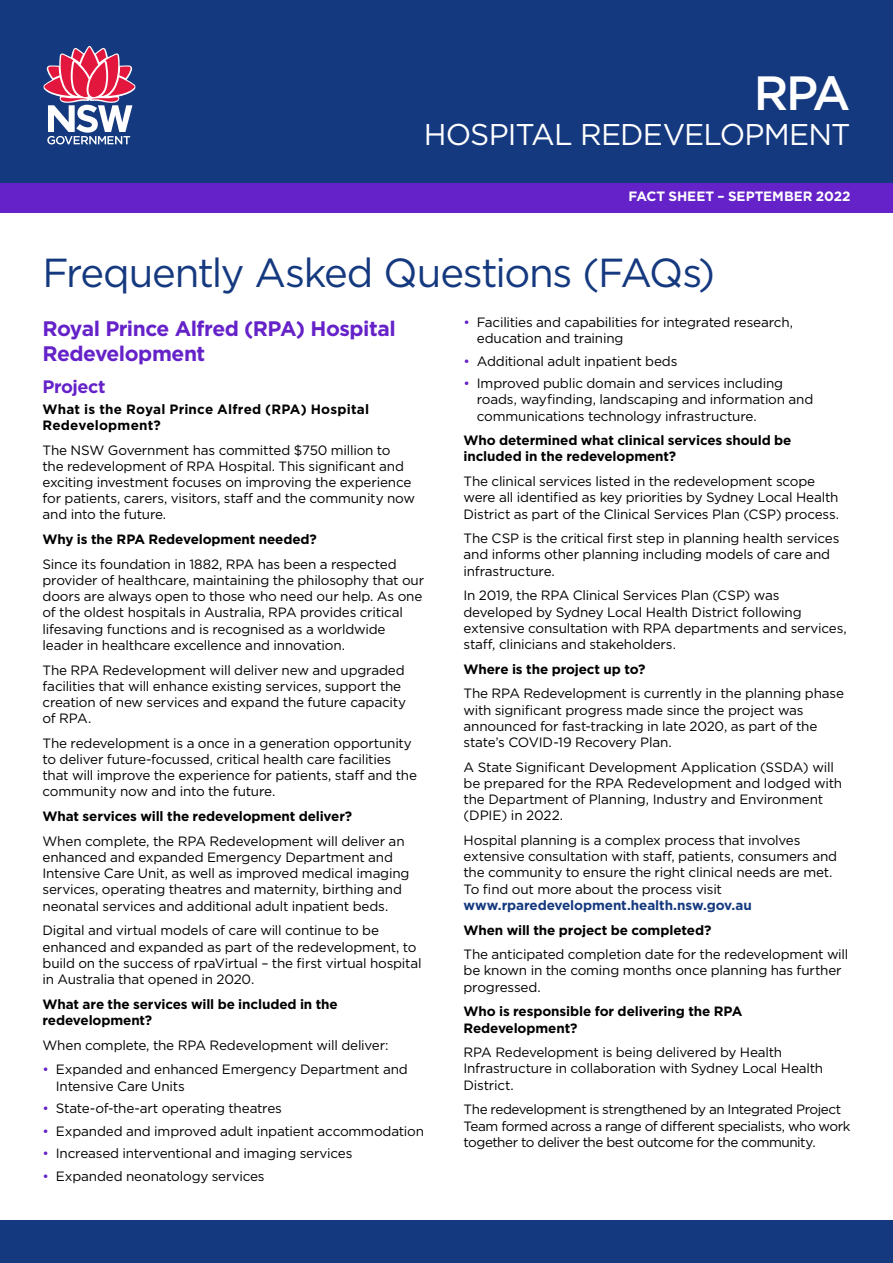
<style>
.page{position:relative;width:893px;height:1263px;background:#fff}
.page>*{position:absolute;margin:0;border:0;box-sizing:border-box;transform-origin:0 0}
.t1{font:500 48px "Gotham";color:#fff}
.t2{font:40.5px "Gotham";letter-spacing:-.035em;color:#15397f}
.t3{font:30px "Gotham";letter-spacing:-.03em;color:#fff}
.t4{font:700 21px/25.2px "Gotham";letter-spacing:-.025em;color:#6522c9}
.t5{font:700 18px "Gotham";letter-spacing:-.025em;color:#6522c9}
.t6{font:13.5px/16.2px "Gotham";letter-spacing:-.015em;color:#000}
.t7{font:700 13.5px/16.2px "Gotham";letter-spacing:-.01em;color:#000}
.t8{font:13.5px/16.2px "Gotham";letter-spacing:-.035em;color:#000}
.t9{font:700 13.5px/16.2px "Gotham";letter-spacing:.015em;color:#000}
.t10{font:700 13.5px "Gotham";letter-spacing:-.01em;color:#15397f}
.t11{font:700 13.5px "Gotham";letter-spacing:-.005em;color:#fff}
.s1{color:#6522c9}
</style>
<div class="page">
<div style="left:0;top:182px;width:893px;height:30px;background:#6522c9"></div>
<div style="left:0;top:0;width:893px;height:182px;background:#15397f"></div>
<svg style="left:43px;top:46px;width:92px;height:98px"></svg>
<div style="left:0;top:1220px;width:893px;height:43px;background:#15397f"></div>
<h1 class="t1" style="left:754px;top:62px;width:98px">RPA</h1>
<h3 class="t3" style="left:424px;top:115px;width:428px">HOSPITAL REDEVELOPMENT</h3>
<p class="t11" style="left:628px;top:187px;width:224px">FACT SHEET – SEPTEMBER 2022</p>
<h2 class="t2" style="left:43px;top:247px;width:674px">Frequently Asked Questions (FAQs)</h2>
<h3 class="t4" style="left:43px;top:316px;width:355px">Royal Prince Alfred (RPA) Hospital<br>Redevelopment</h3>
<h3 class="t5" style="left:43px;top:375px;width:65px">Project</h3>
<p class="t9" style="left:43px;top:401px;width:328px">What is the Royal Prince Alfred (RPA) Hospital<br>Redevelopment?</p>
<p class="t6" style="left:43px;top:441px;width:374px">The NSW Government has committed $750 million to the redevelopment of RPA Hospital. This significant and exciting investment focuses on improving the experience for patients, carers, visitors, staff and the community now and into the future.</p>
<p class="t7" style="left:43px;top:531px;width:276px">Why is the RPA Redevelopment needed?</p>
<p class="t6" style="left:43px;top:556px;width:383px">Since its foundation in 1882, RPA has been a respected provider of healthcare, maintaining the philosophy that our doors are always open to those who need our help. As one of the oldest hospitals in Australia, RPA provides critical lifesaving functions and is recognised as a worldwide leader in healthcare excellence and innovation.</p>
<p class="t6" style="left:43px;top:661px;width:365px">The RPA Redevelopment will deliver new and upgraded facilities that will enhance existing services, support the creation of new services and expand the future capacity of RPA.</p>
<p class="t6" style="left:43px;top:735px;width:376px">The redevelopment is a once in a generation opportunity to deliver future-focussed, critical health care facilities that will improve the experience for patients, staff and the community now and into the future.</p>
<p class="t7" style="left:43px;top:808px;width:311px">What services will the redevelopment deliver?</p>
<p class="t6" style="left:43px;top:833px;width:368px">When complete, the RPA Redevelopment will deliver an enhanced and expanded Emergency Department and Intensive Care Unit, as well as improved medical imaging services, operating theatres and maternity, birthing and neonatal services and additional adult inpatient beds.</p>
<p class="t6" style="left:43px;top:922px;width:381px">Digital and virtual models of care will continue to be enhanced and expanded as part of the redevelopment, to build on the success of rpaVirtual – the first virtual hospital in Australia that opened in 2020.</p>
<p class="t7" style="left:43px;top:996px;width:297px">What are the services will be included in the redevelopment?</p>
<p class="t6" style="left:43px;top:1036px;width:348px">When complete, the RPA Redevelopment will deliver:</p>
<p class="t6" style="left:56px;top:1061px;width:353px;text-indent:-13px"><span class="s1">•</span> Expanded and enhanced Emergency Department and<br>Intensive Care Units</p>
<p class="t6" style="left:43px;top:1100px;width:241px"><span class="s1">•</span> State-of-the-art operating theatres</p>
<p class="t6" style="left:43px;top:1122px;width:383px"><span class="s1">•</span> Expanded and improved adult inpatient accommodation</p>
<p class="t6" style="left:43px;top:1145px;width:311px"><span class="s1">•</span> Increased interventional and imaging services</p>
<p class="t6" style="left:43px;top:1168px;width:224px"><span class="s1">•</span> Expanded neonatology services</p>
<p class="t6" style="left:477px;top:314px;width:318px;text-indent:-13px"><span class="s1">•</span> Facilities and capabilities for integrated research, education and training</p>
<p class="t6" style="left:463px;top:352px;width:215px"><span class="s1">•</span> Additional adult inpatient beds</p>
<p class="t6" style="left:477px;top:375px;width:338px;text-indent:-13px"><span class="s1">•</span> Improved public domain and services including roads, wayfinding, landscaping and information and communications technology infrastructure.</p>
<p class="t7" style="left:463px;top:432px;width:329px">Who determined what clinical services should be included in the redevelopment?</p>
<p class="t6" style="left:463px;top:473px;width:377px">The clinical services listed in the redevelopment scope were all identified as key priorities by Sydney Local Health<br>District as part of the Clinical Services Plan (CSP) process.</p>
<p class="t6" style="left:463px;top:530px;width:377px">The CSP is the critical first step in planning health services and informs other planning including models of care and infrastructure.</p>
<p class="t6" style="left:463px;top:587px;width:385px">In 2019, the RPA Clinical Services Plan (CSP) was developed by Sydney Local Health District following extensive consultation with RPA departments and services, staff, clinicians and stakeholders.</p>
<p class="t7" style="left:463px;top:661px;width:183px">Where is the project up to?</p>
<p class="t6" style="left:463px;top:685px;width:382px">The RPA Redevelopment is currently in the planning phase with significant progress made since the project was announced for fast-tracking in late 2020, as part of the state’s COVID-19 Recovery Plan.</p>
<p class="t6" style="left:463px;top:758px;width:380px">A State Significant Development Application (SSDA) will be prepared for the RPA Redevelopment and lodged with the Department of Planning, Industry and Environment (DPIE) in 2022.</p>
<p class="t6" style="left:463px;top:832px;width:375px">Hospital planning is a complex process that involves extensive consultation with staff, patients, consumers and the community to ensure the right clinical needs are met.<br>To find out more about the process visit</p>
<p class="t10" style="left:463px;top:896px;width:290px">www.rparedevelopment.health.nsw.gov.au</p>
<p class="t7" style="left:463px;top:921px;width:249px">When will the project be completed?</p>
<p class="t6" style="left:463px;top:946px;width:386px">The anticipated completion date for the redevelopment will be known in the coming months once planning has further progressed.</p>
<p class="t7" style="left:463px;top:1003px;width:280px">Who is responsible for delivering the RPA<br>Redevelopment?</p>
<p class="t6" style="left:463px;top:1044px;width:361px">RPA Redevelopment is being delivered by Health<br>Infrastructure in collaboration with Sydney Local Health<br>District.</p>
<p class="t8" style="left:463px;top:1101px;width:388px">The redevelopment is strengthened by an Integrated Project<br>Team formed across a range of different specialists, who work together to deliver the best outcome for the community.</p>
</div>
